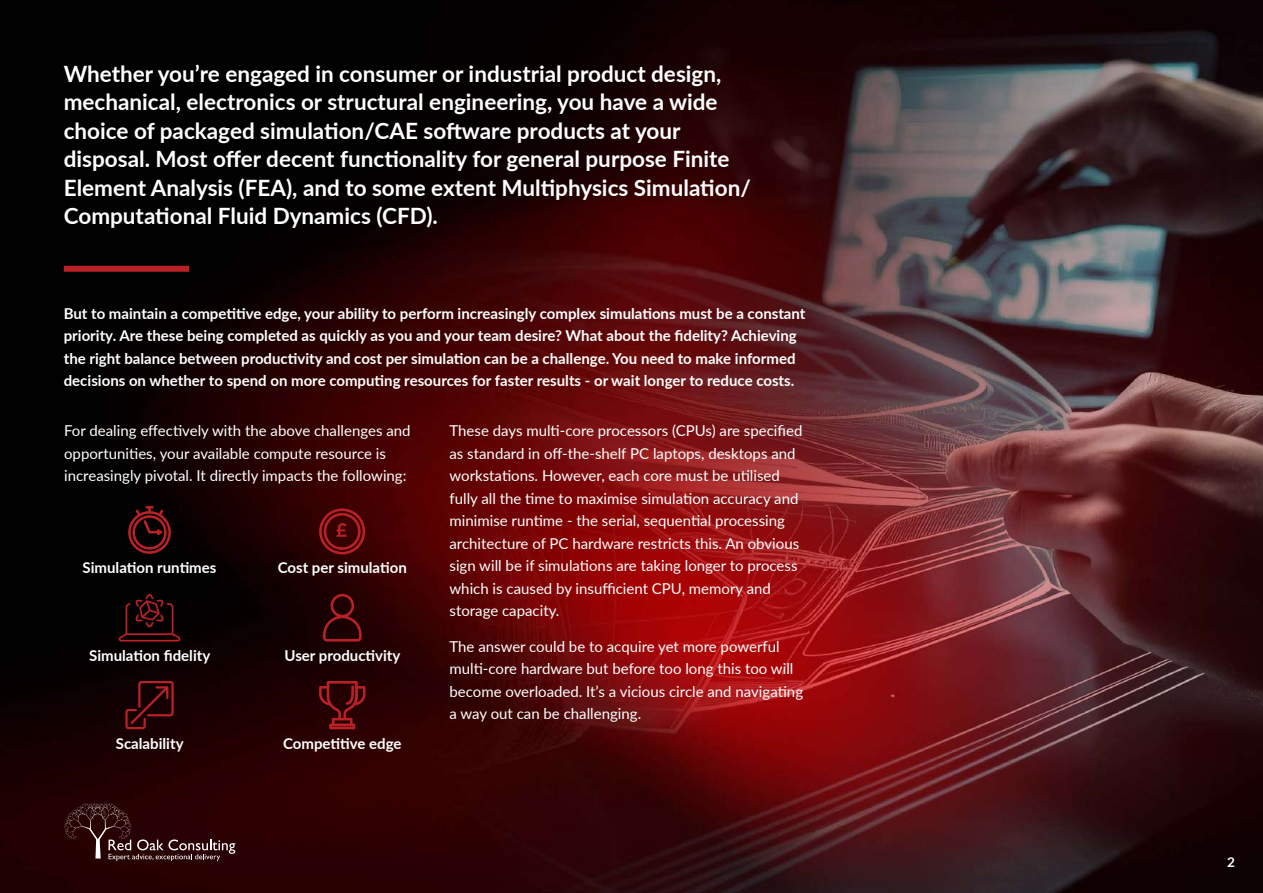
<style>
.page{position:relative;width:1263px;height:893px;background:#fff}
.page>*{position:absolute;margin:0;border:0;box-sizing:border-box;transform-origin:0 0}
.t1{font:700 22.5px/28.5px "Lato";color:#fff}
.t2{font:15px/22.5px "Lato";color:#fff}
.t3{font:700 15px/22.5px "Lato";color:#fff}
.t4{font:700 13.5px "Lato";color:#fff}
</style>
<div class="page">
<img style="left:0;top:0;width:1263px;height:893px">
<svg style="left:64px;top:803px;width:171px;height:58px;background:#3b1719"></svg>
<div style="left:64px;top:266px;width:125px;height:6px;background:#ba2127"></div>
<svg style="left:128px;top:506px;width:43px;height:48px;background:#400b0d"></svg>
<svg style="left:319px;top:681px;width:46px;height:48px;background:#520a0c"></svg>
<svg style="left:319px;top:508px;width:46px;height:46px;background:#610b0d"></svg>
<svg style="left:125px;top:681px;width:49px;height:48px;background:#39080a"></svg>
<svg style="left:323px;top:594px;width:39px;height:48px;background:#3f0709"></svg>
<svg style="left:119px;top:594px;width:61px;height:48px;background:#270608"></svg>
<p class="t1" style="left:64px;top:58px;width:688px">Whether you’re engaged in consumer or industrial product design, mechanical, electronics or structural engineering, you have a wide choice of packaged simulation/CAE software products at your disposal. Most offer decent functionality for general purpose Finite Element Analysis (FEA), and to some extent Multiphysics Simulation/ Computational Fluid Dynamics (CFD).</p>
<p class="t3" style="left:64px;top:301px;width:743px">But to maintain a competitive edge, your ability to perform increasingly complex simulations must be a constant priority. Are these being completed as quickly as you and your team desire? What about the fidelity? Achieving the right balance between productivity and cost per simulation can be a challenge. You need to make informed decisions on whether to spend on more computing resources for faster results - or wait longer to reduce costs.</p>
<p class="t2" style="left:64px;top:419px;width:348px">For dealing effectively with the above challenges and opportunities, your available compute resource is increasingly pivotal. It directly impacts the following:</p>
<p class="t2" style="left:449px;top:419px;width:354px">These days multi-core processors (CPUs) are specified as standard in off-the-shelf PC laptops, desktops and workstations. However, each core must be utilised fully all the time to maximise simulation accuracy and minimise runtime - the serial, sequential processing architecture of PC hardware restricts this. An obvious sign will be if simulations are taking longer to process which is caused by insufficient CPU, memory and storage capacity.</p>
<p class="t2" style="left:449px;top:634px;width:355px">The answer could be to acquire yet more powerful multi-core hardware but before too long this too will become overloaded. It’s a vicious circle and navigating a way out can be challenging.</p>
<p class="t3" style="left:278px;top:556px;width:131px">Cost per simulation</p>
<p class="t3" style="left:83px;top:556px;width:135px">Simulation runtimes</p>
<p class="t3" style="left:89px;top:643px;width:123px">Simulation fidelity</p>
<p class="t3" style="left:285px;top:643px;width:117px">User productivity</p>
<p class="t3" style="left:116px;top:731px;width:69px">Scalability</p>
<p class="t3" style="left:283px;top:731px;width:120px">Competitive edge</p>
<p class="t4" style="left:1227px;top:852px;width:9px">2</p>
</div>
